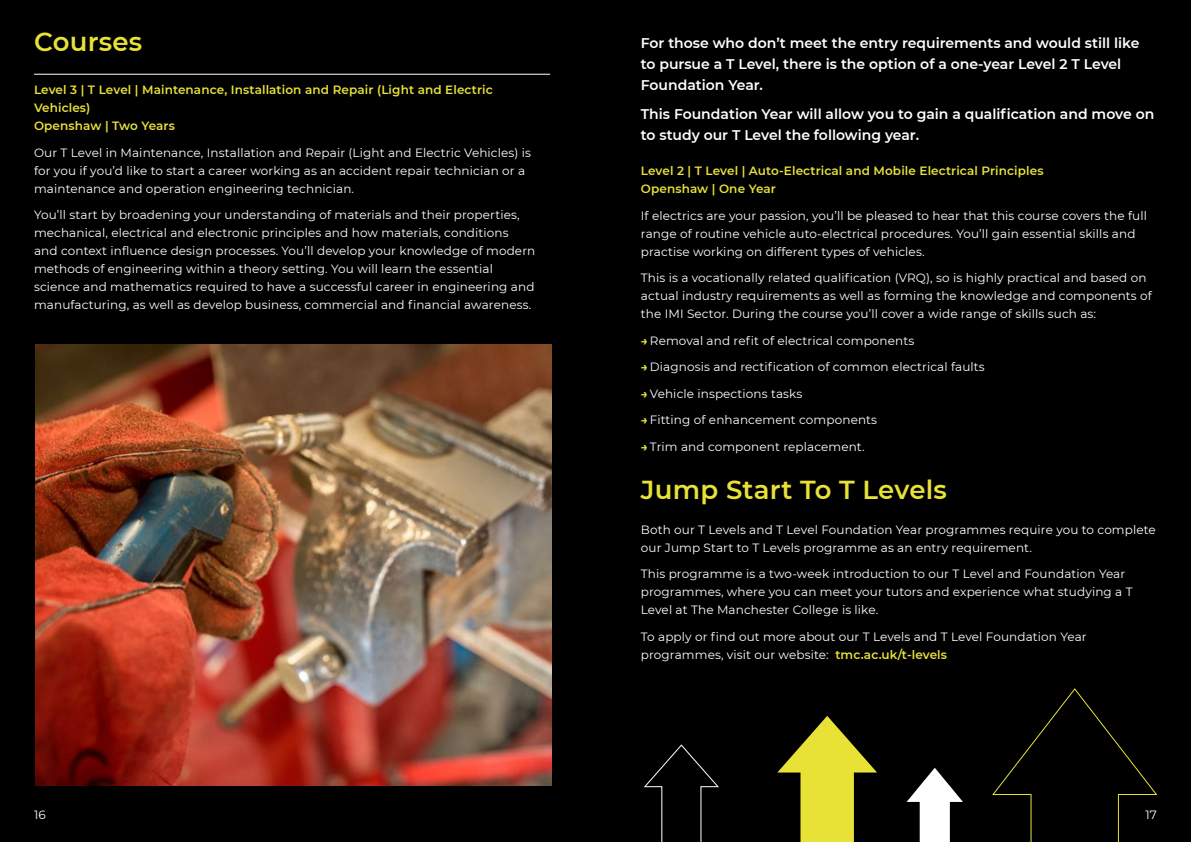
<style>
.page{position:relative;width:1191px;height:842px;background:#fff}
.page>*{position:absolute;margin:0;border:0;box-sizing:border-box;transform-origin:0 0}
.T_Levels_Header{font:600 26px "Montserrat";letter-spacing:.01em;color:#e8e237}
.Body_1st_Para_T_Levels{font:600 14px/21px "Montserrat";color:#fff}
.Body_Copy_T_Levels{font:12px/18px "Montserrat";letter-spacing:.01em;color:#fff}
.Course_Title_T_Levels{font:600 12px/18px "Montserrat";letter-spacing:.01em;color:#e8e237}
.Course_Title_T_Levels_-_no_line_above{font:600 12px/18px "Montserrat";letter-spacing:.01em;color:#e8e237}
.s1{font-weight:700;color:#e8e237}
.s2{font-weight:600;color:#e8e237}
</style>
<div class="page">
<div style="left:595px;top:0;width:596px;height:842px;background:#000"></div>
<div style="left:0;top:0;width:595px;height:842px;background:#000"></div>
<hr style="left:34px;top:74px;width:516px;height:1px;background:#fff">
<img style="left:35px;top:345px;width:516px;height:440px">
<svg style="left:906px;top:768px;width:57px;height:74px"></svg>
<svg style="left:992px;top:688px;width:165px;height:154px"></svg>
<svg style="left:644px;top:744px;width:75px;height:98px"></svg>
<svg style="left:777px;top:716px;width:100px;height:126px"></svg>
<p class="T_Levels_Header" style="left:34px;top:24px;width:110px">Courses</p>
<p class="Course_Title_T_Levels" style="left:34px;top:80px;width:460px">Level 3 | T Level | Maintenance, Installation and Repair (Light and Electric<br>Vehicles)<br>Openshaw | Two Years</p>
<p class="Body_Copy_T_Levels" style="left:34px;top:143px;width:498px">Our T Level in Maintenance, Installation and Repair (Light and Electric Vehicles) is for you if you’d like to start a career working as an accident repair technician or a maintenance and operation engineering technician.</p>
<p class="Body_Copy_T_Levels" style="left:34px;top:206px;width:503px">You’ll start by broadening your understanding of materials and their properties, mechanical, electrical and electronic principles and how materials, conditions<br>and context influence design processes. You’ll develop your knowledge of modern methods of engineering within a theory setting. You will learn the essential science and mathematics required to have a successful career in engineering and manufacturing, as well as develop business, commercial and financial awareness.</p>
<p class="Body_1st_Para_T_Levels" style="left:641px;top:31px;width:500px">For those who don’t meet the entry requirements and would still like to pursue a T Level, there is the option of a one-year Level 2 T Level<br>Foundation Year.</p>
<p class="Body_1st_Para_T_Levels" style="left:641px;top:103px;width:515px">This Foundation Year will allow you to gain a qualification and move on to study our T Level the following year.</p>
<p class="Course_Title_T_Levels_-_no_line_above" style="left:641px;top:161px;width:404px">Level 2 | T Level | Auto-Electrical and Mobile Electrical Principles<br>Openshaw | One Year</p>
<p class="Body_Copy_T_Levels" style="left:641px;top:206px;width:508px">If electrics are your passion, you’ll be pleased to hear that this course covers the full range of routine vehicle auto-electrical procedures. You’ll gain essential skills and practise working on different types of vehicles.</p>
<p class="Body_Copy_T_Levels" style="left:641px;top:268px;width:512px">This is a vocationally related qualification (VRQ), so is highly practical and based on actual industry requirements as well as forming the knowledge and components of the IMI Sector. During the course you’ll cover a wide range of skills such as:</p>
<p class="Body_Copy_T_Levels" style="left:641px;top:331px;width:275px"><span class="s1">→</span> Removal and refit of electrical components</p>
<p class="Body_Copy_T_Levels" style="left:641px;top:357px;width:345px"><span class="s1">→</span> Diagnosis and rectification of common electrical faults</p>
<p class="Body_Copy_T_Levels" style="left:641px;top:384px;width:163px"><span class="s1">→</span>Vehicle inspections tasks</p>
<p class="Body_Copy_T_Levels" style="left:641px;top:410px;width:238px"><span class="s1">→</span>Fitting of enhancement components</p>
<p class="Body_Copy_T_Levels" style="left:641px;top:437px;width:225px"><span class="s1">→</span> Trim and component replacement.</p>
<p class="T_Levels_Header" style="left:641px;top:471px;width:307px">Jump Start To T Levels</p>
<p class="Body_Copy_T_Levels" style="left:641px;top:520px;width:516px">Both our T Levels and T Level Foundation Year programmes require you to complete our Jump Start to T Levels programme as an entry requirement.</p>
<p class="Body_Copy_T_Levels" style="left:641px;top:564px;width:493px">This programme is a two-week introduction to our T Level and Foundation Year programmes, where you can meet your tutors and experience what studying a T<br>Level at The Manchester College is like.</p>
<p class="Body_Copy_T_Levels" style="left:641px;top:627px;width:447px">To apply or find out more about our T Levels and T Level Foundation Year programmes, visit our website: <span class="s2">tmc.ac.uk/t-levels</span></p>
<p class="Body_Copy_T_Levels" style="left:34px;top:806px;width:13px">16</p>
<p class="Body_Copy_T_Levels" style="left:1145px;top:806px;width:13px">17</p>
</div>
